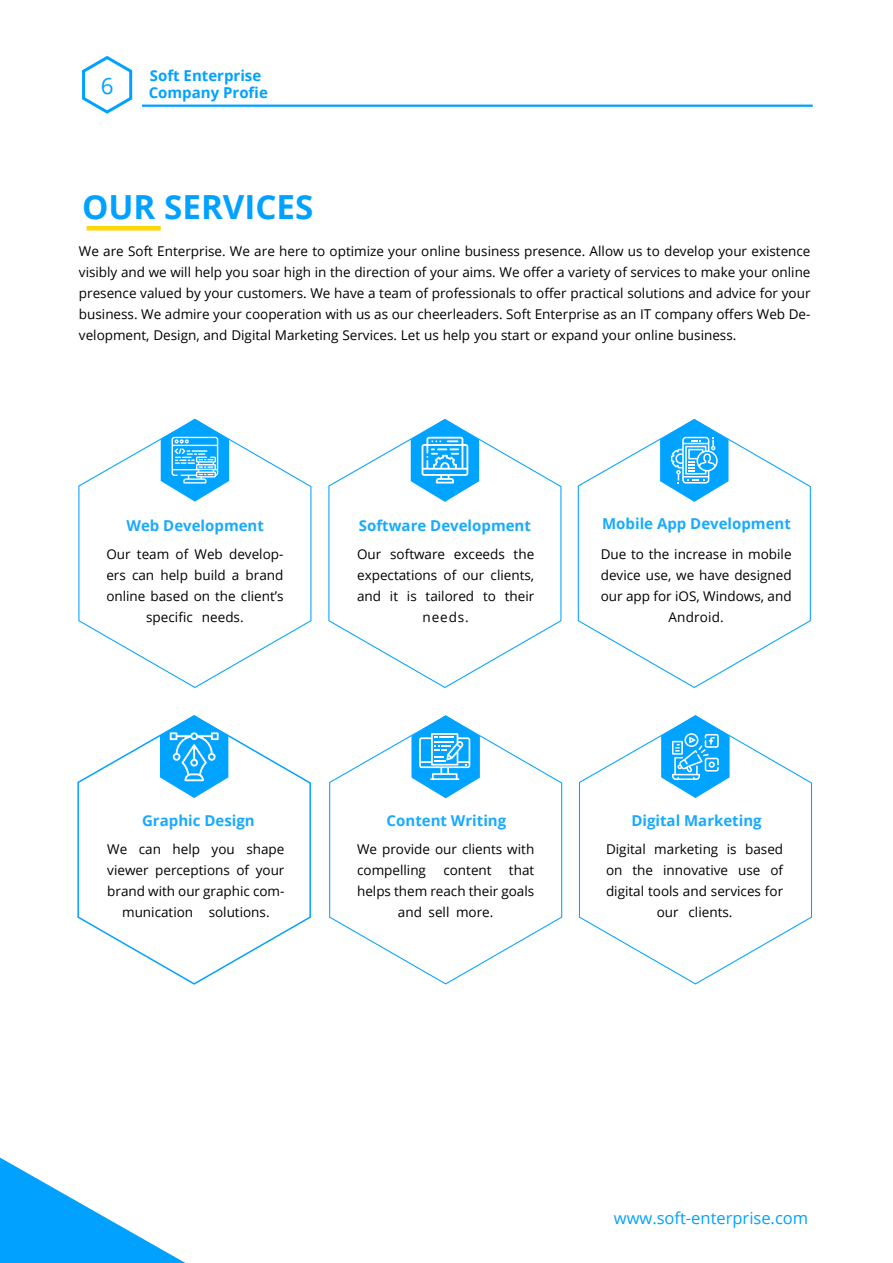
<style>
.page{position:relative;width:893px;height:1263px;background:#fff}
.page>*{position:absolute;margin:0;border:0;box-sizing:border-box;transform-origin:0 0}
.t1{font:700 33.15px "Open Sans";color:#01a2ff}
.t2{font:22.5px "Open Sans";color:#01a2ff}
.t3{font:16.5px "Open Sans";color:#01a2ff}
.t4{font:700 15px "Open Sans";color:#18aaff}
.t5{font:700 15px "Open Sans";color:#01a2ff}
.t6{font:13.5px/21px "Open Sans";color:#000;text-align:center}
</style>
<div class="page">
<svg style="left:0;top:1157px;width:185px;height:106px"></svg>
<svg style="left:82px;top:55px;width:51px;height:59px"></svg>
<hr style="left:142px;top:105px;width:671px;height:2px;background:#01a2ff">
<svg style="left:78px;top:418px;width:234px;height:270px"></svg>
<svg style="left:329px;top:735px;width:234px;height:250px"></svg>
<svg style="left:328px;top:438px;width:234px;height:250px"></svg>
<svg style="left:77px;top:734px;width:234px;height:251px"></svg>
<svg style="left:579px;top:735px;width:233px;height:250px"></svg>
<svg style="left:577px;top:438px;width:234px;height:250px"></svg>
<hr style="left:87px;top:226px;width:74px;height:4px;background:#ffd600">
<svg style="left:161px;top:419px;width:68px;height:83px"></svg>
<svg style="left:660px;top:419px;width:68px;height:83px"></svg>
<svg style="left:661px;top:715px;width:69px;height:83px"></svg>
<svg style="left:411px;top:419px;width:68px;height:83px"></svg>
<svg style="left:160px;top:715px;width:68px;height:83px"></svg>
<svg style="left:411px;top:715px;width:69px;height:83px"></svg>
<p class="t2" style="left:101px;top:70px;width:14px">6</p>
<p class="t5" style="left:150px;top:65px;width:113px">Soft Enterprise</p>
<p class="t5" style="left:149px;top:82px;width:121px">Company Profie</p>
<p class="t1" style="left:82px;top:184px;width:233px">OUR SERVICES</p>
<p class="t6" style="left:79px;top:240px;width:733px;text-align:justify">We are Soft Enterprise. We are here to optimize your online business presence. Allow us to develop your existence visibly and we will help you soar high in the direction of your aims. We offer a variety of services to make your online presence valued by your customers. We have a team of professionals to offer practical solutions and advice for your business. We admire your cooperation with us as our cheerleaders. Soft Enterprise as an IT company offers Web De&shy;velopment, Design, and Digital Marketing Services. Let us help you start or expand your online business.</p>
<p class="t4" style="left:127px;top:515px;width:139px">Web Development</p>
<p class="t6" style="left:106px;top:543px;width:179px">Our team of Web develop&shy;ers can help build a brand online based on the client’s specific needs.</p>
<p class="t4" style="left:359px;top:515px;width:174px">Software Development</p>
<p class="t6" style="left:357px;top:543px;width:179px">Our software exceeds the expectations of our clients, and it is tailored to their needs.</p>
<p class="t4" style="left:602px;top:513px;width:190px">Mobile App Development</p>
<p class="t6" style="left:601px;top:543px;width:192px">Due to the increase in mobile device use, we have designed our app for iOS, Windows, and<br>Android.</p>
<p class="t4" style="left:142px;top:810px;width:114px">Graphic Design</p>
<p class="t6" style="left:107px;top:838px;width:179px">We can help you shape viewer perceptions of your brand with our graphic com&shy;munication solutions.</p>
<p class="t4" style="left:387px;top:810px;width:121px">Content Writing</p>
<p class="t6" style="left:357px;top:838px;width:179px;text-align:left">We provide our clients with compelling</p>
<p class="t6" style="left:443px;top:859px;width:50px">content</p>
<p class="t6" style="left:509px;top:859px;width:27px">that</p>
<p class="t6" style="left:357px;top:880px;width:179px">helps them reach their goals</p>
<p class="t6" style="left:398px;top:901px;width:97px">and sell more.</p>
<p class="t4" style="left:631px;top:810px;width:132px">Digital Marketing</p>
<p class="t6" style="left:606px;top:838px;width:179px">Digital marketing is based on the innovative use of digital tools and services for our clients.</p>
<p class="t3" style="left:614px;top:1206px;width:196px">www.soft-enterprise.com</p>
</div>
